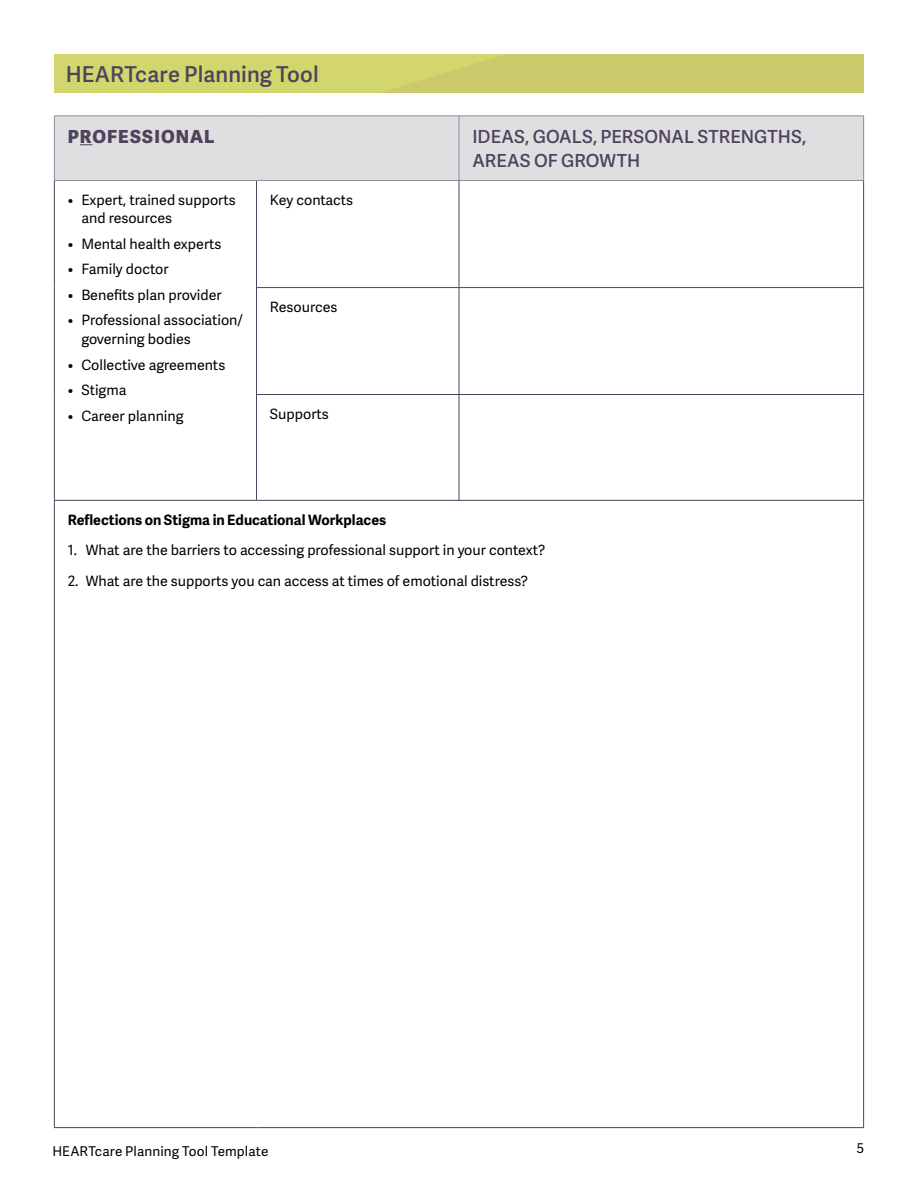
<style>
.page{position:relative;width:918px;height:1188px;background:#fff}
.page>*{position:absolute;margin:0;border:0;box-sizing:border-box;transform-origin:0 0}
.t1{font:600 21.9px "Adelle Sans";letter-spacing:.005em;color:#4b445c}
.t2{font:600 18px/24px "Adelle Sans";letter-spacing:.005em;color:#4b445c}
.t3{font:800 18px "Adelle Sans";letter-spacing:.06em;color:#4b445c}
.t4{font:14.25px/18.8px "Adelle Sans";color:#000}
.t5{font:700 14.25px "Adelle Sans";color:#000}
.t6{font:13.5px "Adelle Sans";letter-spacing:.01em;color:#000}
</style>
<div class="page">
<div style="left:55px;top:117px;width:808px;height:63px;background:#e0dee1"></div>
<hr style="left:54px;top:501px;width:1px;height:626px;background:#4b445c">
<hr style="left:863px;top:501px;width:1px;height:626px;background:#4b445c">
<hr style="left:54px;top:1127px;width:202px;height:1px;background:#4b445c">
<hr style="left:256px;top:1127px;width:203px;height:1px;background:#4b445c">
<hr style="left:459px;top:1127px;width:405px;height:1px;background:#4b445c">
<hr style="left:54px;top:116px;width:202px;height:1px;background:#928999">
<hr style="left:54px;top:116px;width:1px;height:64px;background:#928999">
<hr style="left:256px;top:116px;width:203px;height:1px;background:#928999">
<hr style="left:459px;top:116px;width:405px;height:1px;background:#928999">
<hr style="left:459px;top:116px;width:1px;height:64px;background:#928999">
<hr style="left:863px;top:116px;width:1px;height:64px;background:#928999">
<hr style="left:54px;top:180px;width:202px;height:1px;background:#928999">
<hr style="left:256px;top:180px;width:203px;height:1px;background:#928999">
<hr style="left:459px;top:180px;width:405px;height:1px;background:#928999">
<hr style="left:54px;top:181px;width:1px;height:107px;background:#4b445c">
<hr style="left:256px;top:181px;width:1px;height:106px;background:#4b445c">
<hr style="left:459px;top:181px;width:1px;height:106px;background:#4b445c">
<hr style="left:863px;top:181px;width:1px;height:106px;background:#4b445c">
<hr style="left:54px;top:288px;width:1px;height:107px;background:#4b445c">
<hr style="left:256px;top:287px;width:203px;height:1px;background:#4b445c">
<hr style="left:256px;top:288px;width:1px;height:106px;background:#4b445c">
<hr style="left:459px;top:287px;width:405px;height:1px;background:#4b445c">
<hr style="left:459px;top:288px;width:1px;height:106px;background:#4b445c">
<hr style="left:863px;top:288px;width:1px;height:106px;background:#4b445c">
<hr style="left:54px;top:395px;width:1px;height:105px;background:#4b445c">
<hr style="left:256px;top:394px;width:203px;height:1px;background:#4b445c">
<hr style="left:256px;top:395px;width:1px;height:105px;background:#4b445c">
<hr style="left:459px;top:394px;width:405px;height:1px;background:#4b445c">
<hr style="left:459px;top:395px;width:1px;height:105px;background:#4b445c">
<hr style="left:863px;top:395px;width:1px;height:105px;background:#4b445c">
<hr style="left:54px;top:500px;width:202px;height:1px;background:#4b445c">
<hr style="left:256px;top:500px;width:203px;height:1px;background:#4b445c">
<hr style="left:459px;top:500px;width:405px;height:1px;background:#4b445c">
<svg style="left:80px;top:144px;width:12px;height:1px"></svg>
<div style="left:54px;top:54px;width:810px;height:38px;background:#d3d66d"></div>
<svg style="left:385px;top:54px;width:479px;height:38px"></svg>
<h1 class="t1" style="left:66px;top:58px;width:254px">HEARTcare Planning Tool</h1>
<p class="t3" style="left:68px;top:123px;width:148px">PROFESSIONAL</p>
<p class="t2" style="left:472px;top:124px;width:335px">IDEAS, GOALS, PERSONAL STRENGTHS,<br>AREAS OF GROWTH</p>
<p class="t4" style="left:81px;top:190px;width:156px;text-indent:-13px">• Expert, trained supports and resources</p>
<p class="t4" style="left:68px;top:234px;width:155px">• Mental health experts</p>
<p class="t4" style="left:68px;top:260px;width:102px">• Family doctor</p>
<p class="t4" style="left:68px;top:285px;width:155px">• Benefits plan provider</p>
<p class="t4" style="left:81px;top:311px;width:163px;text-indent:-13px">• Professional association/ governing bodies</p>
<p class="t4" style="left:68px;top:355px;width:159px">• Collective agreements</p>
<p class="t4" style="left:68px;top:380px;width:60px">• Stigma</p>
<p class="t4" style="left:68px;top:406px;width:117px">• Career planning</p>
<p class="t4" style="left:270px;top:190px;width:85px">Key contacts</p>
<p class="t4" style="left:270px;top:297px;width:69px">Resources</p>
<p class="t4" style="left:270px;top:404px;width:60px">Supports</p>
<p class="t5" style="left:68px;top:509px;width:320px">Reflections on Stigma in Educational Workplaces</p>
<p class="t4" style="left:68px;top:540px;width:479px">1. What are the barriers to accessing professional support in your context?</p>
<p class="t4" style="left:68px;top:571px;width:462px">2. What are the supports you can access at times of emotional distress?</p>
<p class="t6" style="left:52px;top:1141px;width:217px">HEARTcare Planning Tool Template</p>
<p class="t6" style="left:857px;top:1138px;width:9px">5</p>
</div>
